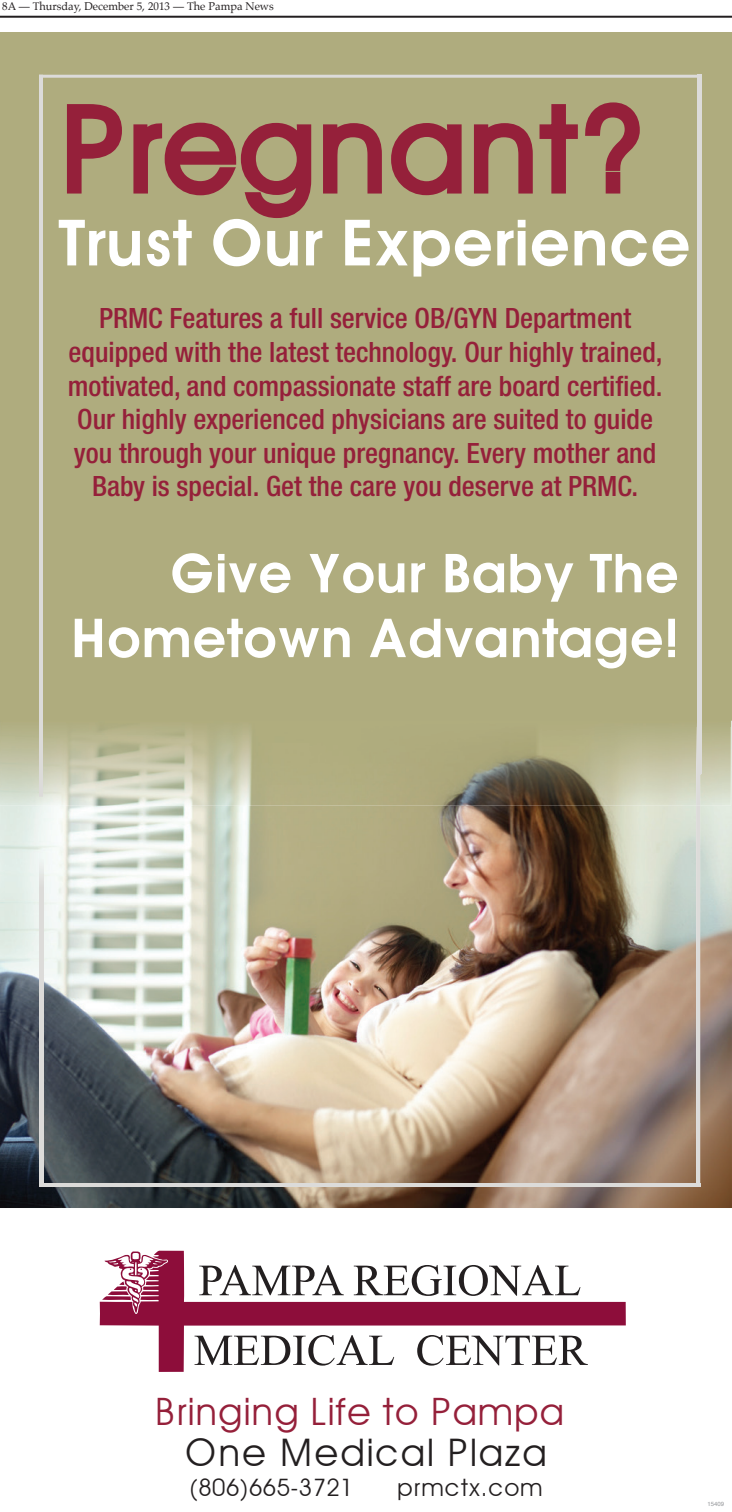
<style>
.page{position:relative;width:732px;height:1512px;background:#fff}
.page>*{position:absolute;margin:0;border:0;box-sizing:border-box;transform-origin:0 0}
.t1{font:116.7px "Avant Garde";color:#95203a}
.t2{font:600 64.2px "Avant Garde";color:#fff}
.t3{font:600 54px/64.8px "Avant Garde";color:#fff;text-align:right}
.t4{font:38px "Avant Garde";letter-spacing:.02em;color:#231f20}
.t5{font:37.8px "Avant Garde";color:#95203a}
.t6{font:500 condensed 28px/33.6px "Helvetica Neue LT Std";color:#95203a;text-align:center}
.t7{font:24px "Avant Garde";letter-spacing:.02em;color:#231f20}
.t8{font:11px "Palatino";color:#231f20}
.t9{font:6px "Helvetica";color:#95979a}
</style>
<div class="page">
<hr style="left:0;top:16px;width:732px;height:2px;background:#231f20">
<div style="left:0;top:32px;width:732px;height:695px;background:#afac7e"></div>
<img style="left:0;top:721px;width:732px;height:487px">
<img style="left:0;top:721px;width:731px;height:85px">
<svg style="left:67px;top:104px;width:245px;height:114px"></svg>
<svg style="left:323px;top:123px;width:139px;height:73px"></svg>
<svg style="left:474px;top:102px;width:166px;height:92px"></svg>
<svg style="left:100px;top:1251px;width:526px;height:121px"></svg>
<svg style="left:102px;top:1251px;width:65px;height:62px"></svg>
<svg style="left:195px;top:1335px;width:199px;height:31px"></svg>
<svg style="left:417px;top:1335px;width:171px;height:31px"></svg>
<svg style="left:199px;top:1265px;width:145px;height:30px"></svg>
<svg style="left:354px;top:1265px;width:227px;height:31px"></svg>
<hr style="left:39px;top:75px;width:660px;height:3px;background:#dcdbd9">
<hr style="left:40px;top:1184px;width:660px;height:3px;background:#dcdbd9">
<hr style="left:697px;top:75px;width:4px;height:699px;background:#dcdbd9">
<hr style="left:696px;top:722px;width:4px;height:462px;background:#dcdbd9">
<hr style="left:697px;top:722px;width:3px;height:52px;background:#dcdbd9">
<img style="left:40px;top:859px;width:4px;height:325px">
<hr style="left:39px;top:75px;width:4px;height:722px;background:#dcdbd9">
<p class="t8" style="left:2px;top:-3px;width:273px">8A — Thursday, December 5, 2013 — The Pampa News</p>
<p class="t1" style="left:58px;top:78px;width:591px">Pregnant?</p>
<p class="t2" style="left:58px;top:204px;width:634px">Trust Our Experience</p>
<p class="t6" style="left:68px;top:301px;width:596px">PRMC Features a full service OB/GYN Department equipped with the latest technology. Our highly trained, motivated, and compassionate staff are board certified.<br>Our highly experienced physicians are suited to guide you through your unique pregnancy. Every mother and Baby is special. Get the care you deserve at PRMC.</p>
<p class="t3" style="left:70px;top:541px;width:611px">Give Your Baby The<br>Hometown Advantage!</p>
<p class="t5" style="left:154px;top:1389px;width:412px">Bringing Life to Pampa</p>
<p class="t4" style="left:184px;top:1430px;width:365px">One Medical Plaza</p>
<p class="t7" style="left:189px;top:1473px;width:166px">(806)665-3721</p>
<p class="t7" style="left:397px;top:1473px;width:148px">prmctx.com</p>
<p class="t9" style="left:707px;top:1499px;width:18px">15409</p>
</div>
